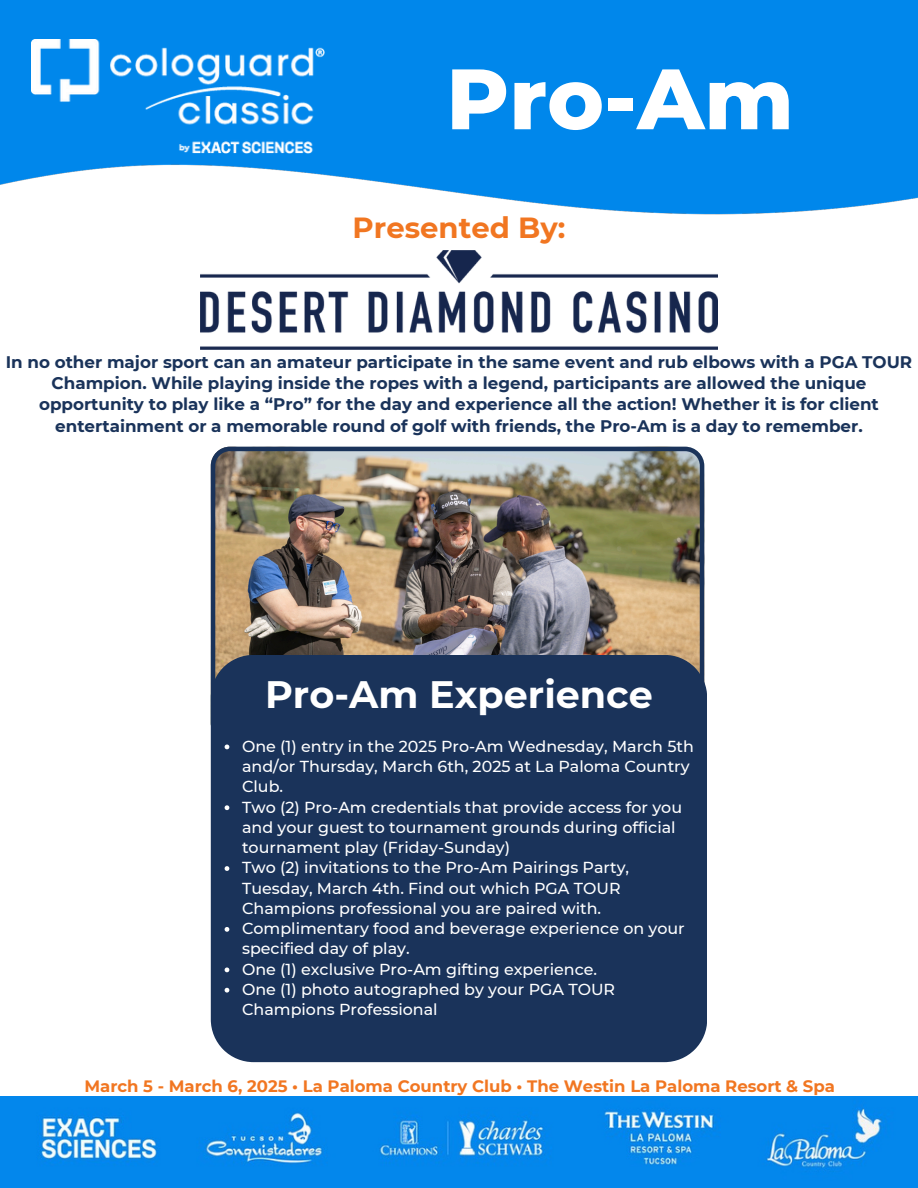
<style>
.page{position:relative;width:918px;height:1188px;background:#fff}
.page>*{position:absolute;margin:0;border:0;box-sizing:border-box;transform-origin:0 0}
.t1{font:800 85.5px "Montserrat";color:#fff}
.t2{font:700 38.1px "Montserrat";color:#fff}
.t3{font:700 29.1px "Montserrat";color:#f17621}
.t4{font:700 16.8px/21.3px "Montserrat";color:#1a335a;text-align:center}
.t5{font:700 16.5px "Montserrat";color:#f17621}
.t6{font:500 15.9px/20.2px "Montserrat";color:#fff}
</style>
<div class="page">
<img style="left:0;top:1096px;width:918px;height:92px">
<img style="left:211px;top:447px;width:493px;height:208px">
<div style="left:211px;top:655px;width:496px;height:407px;background:#1a335a"></div>
<img style="left:200px;top:251px;width:518px;height:99px">
<svg style="left:225px;top:745px;width:4px;height:4px"></svg>
<svg style="left:225px;top:805px;width:4px;height:5px"></svg>
<svg style="left:225px;top:866px;width:4px;height:5px"></svg>
<svg style="left:225px;top:927px;width:4px;height:5px"></svg>
<svg style="left:225px;top:968px;width:4px;height:4px"></svg>
<svg style="left:225px;top:988px;width:4px;height:5px"></svg>
<img style="left:0;top:0;width:918px;height:215px">
<img style="left:31px;top:39px;width:294px;height:115px">
<p class="t1" style="left:446px;top:46px;width:349px">Pro-Am</p>
<p class="t3" style="left:353px;top:210px;width:214px">Presented By:</p>
<p class="t4" style="left:6px;top:351px;width:908px">In no other major sport can an amateur participate in the same event and rub elbows with a PGA TOUR Champion. While playing inside the ropes with a legend, participants are allowed the unique opportunity to play like a “Pro” for the day and experience all the action! Whether it is for client entertainment or a memorable round of golf with friends, the Pro-Am is a day to remember.</p>
<p class="t2" style="left:265px;top:671px;width:389px">Pro-Am Experience</p>
<h3 class="t6" style="left:242px;top:736px;width:453px">One (1) entry in the 2025 Pro-Am Wednesday, March 5th and/or Thursday, March 6th, 2025 at La Paloma Country<br>Club.</h3>
<h4 class="t6" style="left:242px;top:797px;width:442px">Two (2) Pro-Am credentials that provide access for you and your guest to tournament grounds during official tournament play (Friday-Sunday)</h4>
<p class="t6" style="left:242px;top:857px;width:389px">Two (2) invitations to the Pro-Am Pairings Party,<br>Tuesday, March 4th. Find out which PGA TOUR<br>Champions professional you are paired with.</p>
<p class="t6" style="left:242px;top:918px;width:444px">Complimentary food and beverage experience on your specified day of play.</p>
<h2 class="t6" style="left:242px;top:959px;width:357px">One (1) exclusive Pro-Am gifting experience.</h2>
<p class="t6" style="left:242px;top:979px;width:375px">One (1) photo autographed by your PGA TOUR<br>Champions Professional</p>
<h1 class="t5" style="left:84px;top:1076px;width:752px">March 5 - March 6, 2025 • La Paloma Country Club • The Westin La Paloma Resort &amp; Spa</h1>
</div>
